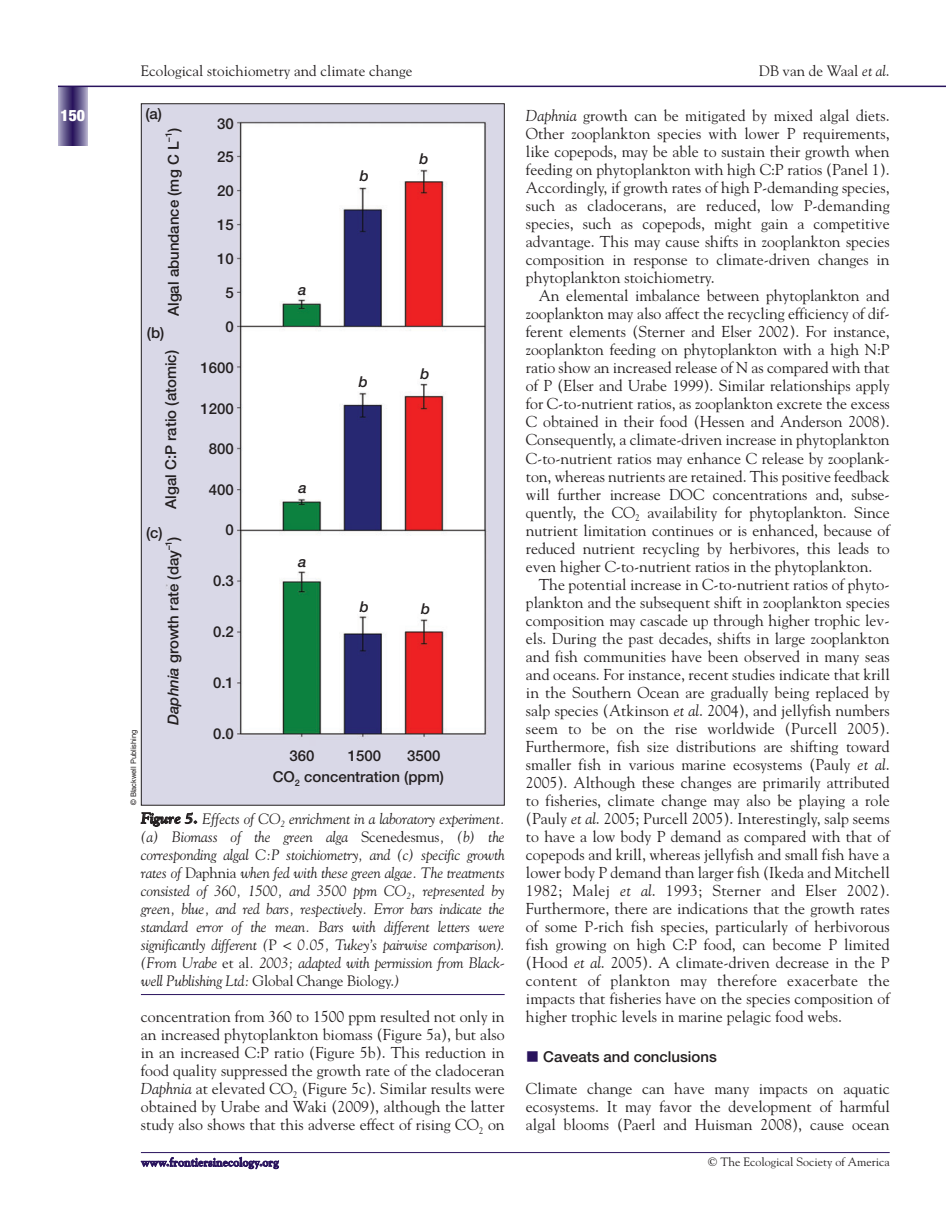
<style>
.page{position:relative;width:946px;height:1218px;background:#fff}
.page>*{position:absolute;margin:0;border:0;box-sizing:border-box;transform-origin:0 0}
.t1{font:15.75px/18px "Goudy";color:#231f20;text-align:justify}
.t2{font:900 condensed 15.75px "Helvetica Neue";color:#fff}
.t3{font:italic 15px/18px "Goudy";letter-spacing:-.01em;color:#231f20;text-align:justify}
.t4{font:500 15px/21px "Helvetica Neue";color:#231f20;text-align:right}
.t5{font:15px "Goudy";color:#231f20}
.t6{font:italic 500 15px "Helvetica Neue";color:#231f20}
.t7{font:12px "Goudy";color:#231f20}
.t8{font:700 12px "Goudy";color:#29135d}
.t9{font:500 9px "Helvetica Neue";color:#231f20}
.t10{font:7.5px "Helvetica";color:#231f20}
.s1{font-style:italic}
.s2{font-weight:700}
.s3{font-style:normal}
</style>
<div class="page">
<div style="left:58px;top:86px;width:30px;height:60px;background:#bfbbd3"></div>
<div style="left:58px;top:86px;width:29px;height:60px;background:#bab5cf"></div>
<div style="left:59px;top:86px;width:28px;height:60px;background:#b0abc9"></div>
<div style="left:59px;top:86px;width:27px;height:60px;background:#aba6c5"></div>
<div style="left:60px;top:86px;width:26px;height:60px;background:#a29cbe"></div>
<div style="left:60px;top:86px;width:25px;height:60px;background:#9c95ba"></div>
<div style="left:61px;top:86px;width:24px;height:60px;background:#958fb4"></div>
<div style="left:61px;top:86px;width:23px;height:60px;background:#9189b1"></div>
<div style="left:62px;top:86px;width:22px;height:60px;background:#8a82ab"></div>
<div style="left:62px;top:86px;width:21px;height:60px;background:#857da8"></div>
<div style="left:63px;top:86px;width:20px;height:60px;background:#7e75a2"></div>
<div style="left:63px;top:86px;width:19px;height:60px;background:#79719f"></div>
<div style="left:64px;top:86px;width:18px;height:60px;background:#736a99"></div>
<div style="left:64px;top:86px;width:17px;height:60px;background:#6f6697"></div>
<div style="left:65px;top:86px;width:16px;height:60px;background:#696091"></div>
<div style="left:65px;top:86px;width:15px;height:60px;background:#655b8e"></div>
<div style="left:66px;top:86px;width:14px;height:60px;background:#60568a"></div>
<div style="left:66px;top:86px;width:13px;height:60px;background:#5d5186"></div>
<div style="left:67px;top:86px;width:12px;height:60px;background:#564b81"></div>
<div style="left:68px;top:86px;width:10px;height:60px;background:#4f417a"></div>
<div style="left:69px;top:86px;width:8px;height:60px;background:#41316f"></div>
<div style="left:70px;top:86px;width:5px;height:60px;background:#3b2a6b"></div>
<hr style="left:71px;top:86px;width:4px;height:60px;background:#362567">
<hr style="left:72px;top:86px;width:1px;height:60px;background:#2c165f">
<hr style="left:73px;top:86px;width:1px;height:60px;background:#29135d">
<hr style="left:58px;top:86px;width:874px;height:1px;background:#29135d">
<svg style="left:932px;top:86px;width:13px;height:1px"></svg>
<hr style="left:141px;top:1152px;width:748px;height:1px;background:#29135d">
<img style="left:143px;top:105px;width:359px;height:698px">
<hr style="left:141px;top:994px;width:363px;height:1px;background:#29135d">
<p class="t2" style="left:61px;top:110px;width:26px">150</p>
<p class="t5" style="left:141px;top:65px;width:273px">Ecological stoichiometry and climate change</p>
<p class="t5" style="left:758px;top:65px;width:132px">DB van de Waal <span class="s1">et al</span>.</p>
<p class="t10" style="left:131px;top:805px;width:77px;rotate:-90deg">© Blackwell Publishing</p>
<p class="t4" style="left:145px;top:104px;width:18px">(a)</p>
<p class="t4" style="left:164px;top:316px;width:189px;rotate:-90deg">Algal abundance (mg C L<sup>–1</sup>)</p>
<p class="t4" style="left:147px;top:323px;width:19px">(b)</p>
<p class="t4" style="left:162px;top:509px;width:160px;rotate:-90deg">Algal C:P ratio (atomic)</p>
<p class="t4" style="left:146px;top:523px;width:18px">(c)</p>
<p class="t4" style="left:164px;top:540px;width:6px;rotate:-90deg">)</p>
<p class="t9" style="left:165px;top:550px;width:11px;rotate:-90deg">–1</p>
<p class="t4" style="left:164px;top:724px;width:176px;rotate:-90deg"><span class="s1">Daphnia</span> growth rate (day</p>
<p class="t4" style="left:217px;top:115px;width:18px">30</p>
<p class="t4" style="left:217px;top:148px;width:18px">25</p>
<p class="t4" style="left:217px;top:182px;width:18px">20</p>
<p class="t4" style="left:217px;top:216px;width:18px">15</p>
<p class="t4" style="left:217px;top:250px;width:18px">10</p>
<p class="t4" style="left:225px;top:284px;width:10px">5</p>
<p class="t4" style="left:225px;top:318px;width:10px">0</p>
<p class="t4" style="left:200px;top:358px;width:35px">1600</p>
<p class="t4" style="left:200px;top:399px;width:35px">1200</p>
<p class="t4" style="left:209px;top:439px;width:27px">800</p>
<p class="t4" style="left:209px;top:480px;width:27px">400</p>
<p class="t4" style="left:225px;top:520px;width:10px">0</p>
<p class="t4" style="left:213px;top:571px;width:22px">0.3</p>
<p class="t4" style="left:213px;top:622px;width:22px">0.2</p>
<p class="t4" style="left:213px;top:673px;width:22px">0.1</p>
<p class="t4" style="left:213px;top:724px;width:22px">0.0</p>
<p class="t6" style="left:298px;top:284px;width:10px">a</p>
<p class="t6" style="left:298px;top:482px;width:10px">a</p>
<p class="t6" style="left:298px;top:556px;width:10px">a</p>
<p class="t6" style="left:360px;top:170px;width:11px">b</p>
<p class="t6" style="left:419px;top:153px;width:11px">b</p>
<p class="t6" style="left:359px;top:376px;width:11px">b</p>
<p class="t6" style="left:420px;top:368px;width:11px">b</p>
<p class="t6" style="left:360px;top:601px;width:11px">b</p>
<p class="t6" style="left:421px;top:603px;width:11px">b</p>
<p class="t4" style="left:273px;top:747px;width:173px">3500<br>CO<sub>2</sub> concentration (ppm)</p>
<p class="t4" style="left:289px;top:747px;width:27px">360</p>
<p class="t4" style="left:348px;top:747px;width:35px">1500</p>
<p class="t3" style="left:141px;top:810px;width:365px"><span class="s2">Figure 5.</span> Effects of CO<sub>2</sub> enrichment in a laboratory experiment. (a) Biomass of the green alga <span class="s3">Scenedesmus</span>, (b) the corresponding algal C:P stoichiometry, and (c) specific growth rates of <span class="s3">Daphnia</span> when fed with these green algae. The treatments consisted of 360, 1500, and 3500 ppm CO<sub>2</sub>, represented by green, blue, and red bars, respectively. Error bars indicate the standard error of the mean. Bars with different letters were significantly different (<span class="s3">P</span> &lt; 0.05, Tukey’s pairwise comparison). (From Urabe <span class="s3">et al</span>. 2003; adapted with permission from Black&shy;well Publishing Ltd: <span class="s3">Global Change Biology.</span>)</p>
<p class="t1" style="left:141px;top:1008px;width:365px">concentration from 360 to 1500 ppm resulted not only in an increased phytoplankton biomass (Figure 5a), but also in an increased C:P ratio (Figure 5b). This reduction in food quality suppressed the growth rate of the cladoceran <span class="s1">Daphnia</span> at elevated CO<sub>2</sub> (Figure 5c). Similar results were obtained by Urabe and Waki (2009), although the latter study also shows that this adverse effect of rising CO<sub>2</sub> on</p>
<p class="t1" style="left:526px;top:108px;width:365px"><span class="s1">Daphnia</span> growth can be mitigated by mixed algal diets.<br>Other zooplankton species with lower P requirements, like copepods, may be able to sustain their growth when feeding on phytoplankton with high C:P ratios (Panel 1).<br>Accordingly, if growth rates of high P-demanding species, such as cladocerans, are reduced, low P-demanding species, such as copepods, might gain a competitive advantage. This may cause shifts in zooplankton species composition in response to climate-driven changes in phytoplankton stoichiometry.</p>
<p class="t1" style="left:526px;top:288px;width:365px;text-indent:13px">An elemental imbalance between phytoplankton and zooplankton may also affect the recycling efficiency of dif&shy;ferent elements (Sterner and Elser 2002). For instance, zooplankton feeding on phytoplankton with a high N:P ratio show an increased release of N as compared with that of P (Elser and Urabe 1999). Similar relationships apply for C-to-nutrient ratios, as zooplankton excrete the excess C obtained in their food (Hessen and Anderson 2008).<br>Consequently, a climate-driven increase in phytoplankton C-to-nutrient ratios may enhance C release by zooplank&shy;ton, whereas nutrients are retained. This positive feedback will further increase DOC concentrations and, subse&shy;quently, the CO<sub>2</sub> availability for phytoplankton. Since nutrient limitation continues or is enhanced, because of reduced nutrient recycling by herbivores, this leads to even higher C-to-nutrient ratios in the phytoplankton.</p>
<p class="t1" style="left:526px;top:576px;width:365px;text-indent:13px">The potential increase in C-to-nutrient ratios of phyto&shy;plankton and the subsequent shift in zooplankton species composition may cascade up through higher trophic lev&shy;els. During the past decades, shifts in large zooplankton and fish communities have been observed in many seas and oceans. For instance, recent studies indicate that krill in the Southern Ocean are gradually being replaced by salp species (Atkinson <span class="s1">et al</span>. 2004), and jellyfish numbers seem to be on the rise worldwide (Purcell 2005).<br>Furthermore, fish size distributions are shifting toward smaller fish in various marine ecosystems (Pauly <span class="s1">et al</span>.<br>2005). Although these changes are primarily attributed to fisheries, climate change may also be playing a role (Pauly <span class="s1">et al</span>. 2005; Purcell 2005). Interestingly, salp seems to have a low body P demand as compared with that of copepods and krill, whereas jellyfish and small fish have a lower body P demand than larger fish (Ikeda and Mitchell 1982; Malej <span class="s1">et al</span>. 1993; Sterner and Elser 2002).<br>Furthermore, there are indications that the growth rates of some P-rich fish species, particularly of herbivorous fish growing on high C:P food, can become P limited (Hood <span class="s1">et al</span>. 2005). A climate-driven decrease in the P content of plankton may therefore exacerbate the impacts that fisheries have on the species composition of higher trophic levels in marine pelagic food webs.</p>
<p class="t4" style="left:543px;top:1047px;width:175px">Caveats and conclusions</p>
<p class="t1" style="left:526px;top:1080px;width:365px">Climate change can have many impacts on aquatic ecosystems. It may favor the development of harmful algal blooms (Paerl and Huisman 2008), cause ocean</p>
<p class="t8" style="left:141px;top:1157px;width:139px">www.frontiersinecology.org</p>
<p class="t7" style="left:708px;top:1157px;width:183px">© The Ecological Society of America</p>
</div>
